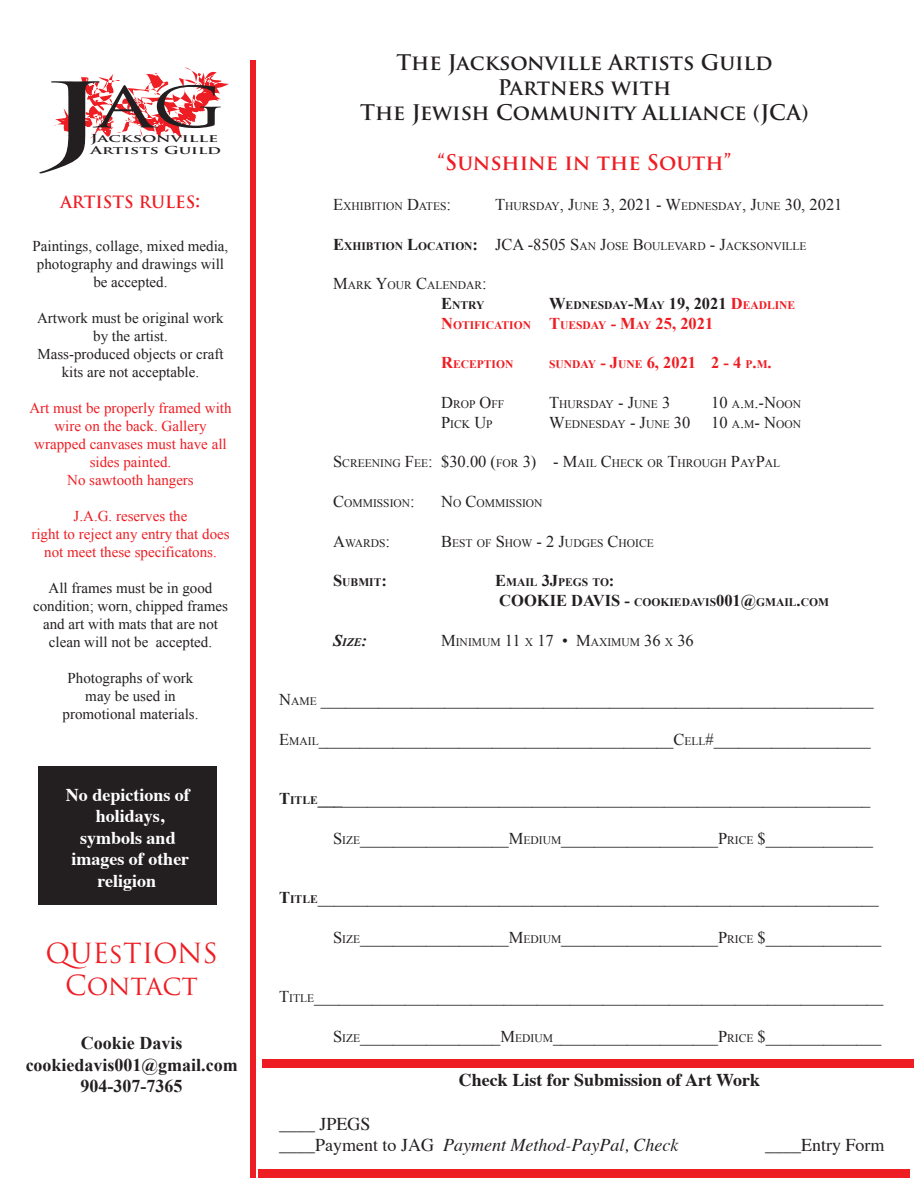
<style>
.page{position:relative;width:918px;height:1188px;background:#fff}
.page>*{position:absolute;margin:0;border:0;box-sizing:border-box;transform-origin:0 0}
.t1{font:91.65px "Trajan Pro";color:#231f20;scale:2.19 1}
.t2{font:55.05px "Trajan Pro";color:#231f20;scale:1.56 1}
.t3{font:27px/32.4px "Trajan Pro";color:#ee1d23;text-align:center}
.t4{font:700 21px/25.2px "Trajan Pro";color:#231f20;text-align:center}
.t5{font:700 21px "Trajan Pro";color:#ee1d23}
.t6{font:700 18px/21.6px "Times";color:#fff;text-align:center}
.t7{font:italic 18px/21.6px "Times";color:#231f20}
.t8{font:700 18px/21.6px "Times New Roman";color:#231f20;text-align:center}
.t9{font:700 18px "Times";color:#231f20}
.t10{font:18px "Times";color:#231f20}
.t11{font:16.5px "Times New Roman";color:#231f20}
.t12{font:700 16.5px "Times New Roman";color:#231f20}
.t13{font:700 16.5px "Times New Roman";color:#ee1d23}
.t14{font:700 16.5px "Trajan Pro";color:#ee1d23}
.t15{font:15px/18px "Times New Roman";color:#231f20;text-align:center}
.t16{font:15px/18px "Times New Roman";color:#ee1d23;text-align:center}
.t17{font:11.55px/19.8px "Times New Roman";color:#231f20;text-align:right}
.t18{font:700 11.55px/19.8px "Times New Roman";color:#231f20}
.t19{font:700 11.55px "Times New Roman";color:#ee1d23}
.t20{font:italic 700 11.55px "Times New Roman";color:#231f20}
.t21{font:700 10.65px "Trajan Pro";color:#231f20;scale:1.63 1}
.t22{font:700 10.65px "Trajan Pro";color:#231f20;scale:1.56 1}
.s1{font-size:21px}
.s2{color:#231f20}
.s3{font-size:16.5px}
.s4{font-weight:700;font-size:16.5px}
.s5{font-weight:700}
.s6{font-size:11.55px}
.s7{color:#ee1d23}
.s8{font-size:11.55px;color:#ee1d23}
.s9{font-weight:700;font-size:11.55px}
.s10{font-style:normal}
</style>
<div class="page">
<div style="left:39px;top:766px;width:178px;height:139px;background:#231f20"></div>
<svg style="left:54px;top:67px;width:175px;height:71px"></svg>
<div style="left:250px;top:60px;width:6px;height:1118px;background:#ee1d23"></div>
<div style="left:263px;top:1059px;width:651px;height:9px;background:#ee1d23"></div>
<div style="left:258px;top:1169px;width:652px;height:9px;background:#ee1d23"></div>
<h1 class="t1" style="left:33px;top:59px;width:39px">J</h1>
<h2 class="t2" style="left:95px;top:72px;width:85px">AG</h2>
<p class="t21" style="left:90px;top:131px;width:80px">Jacksonville</p>
<p class="t22" style="left:90px;top:144px;width:85px">Artists Guild</p>
<p class="t14" style="left:60px;top:191px;width:142px">ARTISTS RULES<span class="s1">:</span></p>
<p class="t15" style="left:33px;top:237px;width:197px">Paintings, collage, mixed media, photography and drawings will be accepted.</p>
<p class="t15" style="left:37px;top:309px;width:188px">Artwork must be original work by the artist.<br>Mass-produced objects or craft kits are not acceptable.</p>
<p class="t16" style="left:29px;top:399px;width:204px">Art must be properly framed with wire on the back. Gallery wrapped canvases must have all sides painted.<br>No sawtooth hangers</p>
<p class="t16" style="left:31px;top:507px;width:200px">J.A.G. reserves the<br>right to reject any entry that does not meet these specificatons.</p>
<p class="t15" style="left:33px;top:579px;width:196px">All frames must be in good condition; worn, chipped frames and art with mats that are not clean will not be accepted.</p>
<p class="t15" style="left:63px;top:669px;width:137px">Photographs of work may be used in promotional materials.</p>
<p class="t6" style="left:66px;top:785px;width:126px">No depictions of holidays, symbols and images of other religion<span class="s2">s</span></p>
<h3 class="t3" style="left:45px;top:937px;width:174px">QUEsTIONS<br>Contact</h3>
<p class="t8" style="left:26px;top:1032px;width:214px">Cookie Davis cookiedavis001@gmail.com<br>904-307-7365</p>
<p class="t4" style="left:360px;top:50px;width:450px">The Jacksonville Artists Guild<br>Partners with<br>The Jewish Community Alliance (JCA)</p>
<p class="t5" style="left:438px;top:150px;width:295px">“Sunshine in the South”</p>
<p class="t17" style="left:333px;top:196px;width:119px"><span class="s3">E</span>XHIBITION <span class="s3">D</span>ATES<span class="s3">:</span></p>
<p class="t17" style="left:495px;top:196px;width:349px"><span class="s3">T</span>HURSDAY<span class="s3">, J</span>UNE <span class="s3">3, 2021 - W</span>EDNESDAY<span class="s3">, J</span>UNE <span class="s3">30, 2021</span></p>
<p class="t17" style="left:333px;top:236px;width:475px"><span class="s4">E</span><span class="s5">XHIBTION</span> <span class="s4">L</span><span class="s5">OCATION</span><span class="s4">:</span> <span class="s3">JCA -8505 S</span>AN <span class="s3">J</span>OSE <span class="s3">B</span>OULEVARD <span class="s3">- J</span>ACKSONVILLE</p>
<p class="t17" style="left:333px;top:275px;width:155px"><span class="s3">M</span>ARK <span class="s3">Y</span>OUR <span class="s3">C</span>ALENDAR<span class="s3">:<br></span><span class="s4">E</span><span class="s5">NTRY</span></p>
<p class="t12" style="left:549px;top:294px;width:248px">W<span class="s6">EDNESDAY</span>-M<span class="s6">AY</span> 19, 2021 <span class="s7">D</span><span class="s8">EADLINE</span></p>
<p class="t19" style="left:441px;top:319px;width:274px"><span class="s3">N</span>OTIFICATION <span class="s3">T</span>UESDAY <span class="s3">- M</span>AY <span class="s3">25, 2021</span></p>
<p class="t19" style="left:441px;top:358px;width:74px"><span class="s3">R</span>ECEPTION</p>
<p class="t13" style="left:549px;top:354px;width:224px"><span class="s6">SUNDAY</span> - J<span class="s6">UNE</span> 6, 2021 2 - 4 <span class="s6">P</span>.<span class="s6">M</span>.</p>
<p class="t17" style="left:441px;top:394px;width:65px"><span class="s3">D</span>ROP <span class="s3">O</span>FF</p>
<p class="t17" style="left:549px;top:394px;width:123px"><span class="s3">T</span>HURSDAY <span class="s3">- J</span>UNE <span class="s3">3</span></p>
<p class="t11" style="left:711px;top:393px;width:91px">10 <span class="s6">A</span>.<span class="s6">M</span>.-N<span class="s6">OON</span></p>
<p class="t17" style="left:441px;top:414px;width:53px"><span class="s3">P</span>ICK <span class="s3">U</span>P</p>
<p class="t17" style="left:549px;top:414px;width:143px"><span class="s3">W</span>EDNESDAY <span class="s3">- J</span>UNE <span class="s3">30</span></p>
<p class="t11" style="left:711px;top:413px;width:91px">10 <span class="s6">A</span>.<span class="s6">M</span>- N<span class="s6">OON</span></p>
<p class="t17" style="left:333px;top:454px;width:449px"><span class="s3">S</span>CREENING <span class="s3">F</span>EE<span class="s3">: $30.00 (</span>FOR <span class="s3">3) - M</span>AIL <span class="s3">C</span>HECK OR <span class="s3">T</span>HROUGH <span class="s3">P</span>AY<span class="s3">P</span>AL</p>
<p class="t17" style="left:333px;top:493px;width:83px"><span class="s3">C</span>OMMISSION<span class="s3">:</span></p>
<p class="t17" style="left:441px;top:493px;width:103px"><span class="s3">N</span>O <span class="s3">C</span>OMMISSION</p>
<p class="t17" style="left:333px;top:533px;width:58px"><span class="s3">A</span>WARDS<span class="s3">:</span></p>
<p class="t17" style="left:441px;top:533px;width:214px"><span class="s3">B</span>EST OF <span class="s3">S</span>HOW <span class="s3">- 2 J</span>UDGES <span class="s3">C</span>HOICE</p>
<p class="t18" style="left:333px;top:572px;width:55px"><span class="s3">S</span>UBMIT<span class="s3">:</span></p>
<p class="t18" style="left:499px;top:572px;width:331px;text-indent:-4px"><span class="s3">E</span>MAIL <span class="s3">3J</span>PEGS TO<span class="s3">:<br>COOKIE DAVIS -</span> COOKIEDAVIS<span class="s3">001@</span>GMAIL<span class="s3">.</span>COM</p>
<p class="t20" style="left:333px;top:635px;width:35px"><span class="s3">S</span>IZE<span class="s3">:</span></p>
<p class="t17" style="left:441px;top:632px;width:254px"><span class="s3">M</span>INIMUM <span class="s3">11</span> X <span class="s3">17 • M</span>AXIMUM <span class="s3">36</span> X <span class="s3">36</span></p>
<p class="t11" style="left:279px;top:690px;width:596px">N<span class="s6">AME</span> ___________________________________________________________________</p>
<p class="t11" style="left:279px;top:730px;width:593px">E<span class="s6">MAIL</span>___________________________________________C<span class="s6">ELL</span>#___________________</p>
<p class="t11" style="left:279px;top:789px;width:593px"><span class="s5">T</span><span class="s9">ITLE</span><span class="s5">___</span>________________________________________________________________</p>
<p class="t11" style="left:333px;top:829px;width:542px">S<span class="s6">IZE</span>__________________M<span class="s6">EDIUM</span>___________________P<span class="s6">RICE</span> $_____________</p>
<p class="t11" style="left:279px;top:888px;width:601px"><span class="s5">T</span><span class="s9">ITLE</span>____________________________________________________________________</p>
<p class="t11" style="left:333px;top:928px;width:550px">S<span class="s6">IZE</span>__________________M<span class="s6">EDIUM</span>___________________P<span class="s6">RICE</span> $______________</p>
<p class="t11" style="left:279px;top:987px;width:606px">T<span class="s6">ITLE</span>_____________________________________________________________________</p>
<p class="t11" style="left:333px;top:1027px;width:550px">S<span class="s6">IZE</span>_________________M<span class="s6">EDIUM</span>____________________P<span class="s6">RICE</span> $______________</p>
<p class="t9" style="left:459px;top:1073px;width:303px">Check List for Submission of Art Work</p>
<p class="t7" style="left:279px;top:1114px;width:401px"><span class="s10">____ JPEGS<br>____Payment to JAG</span> Payment Method-PayPal, Check</p>
<p class="t10" style="left:765px;top:1138px;width:121px">____Entry Form</p>
</div>
